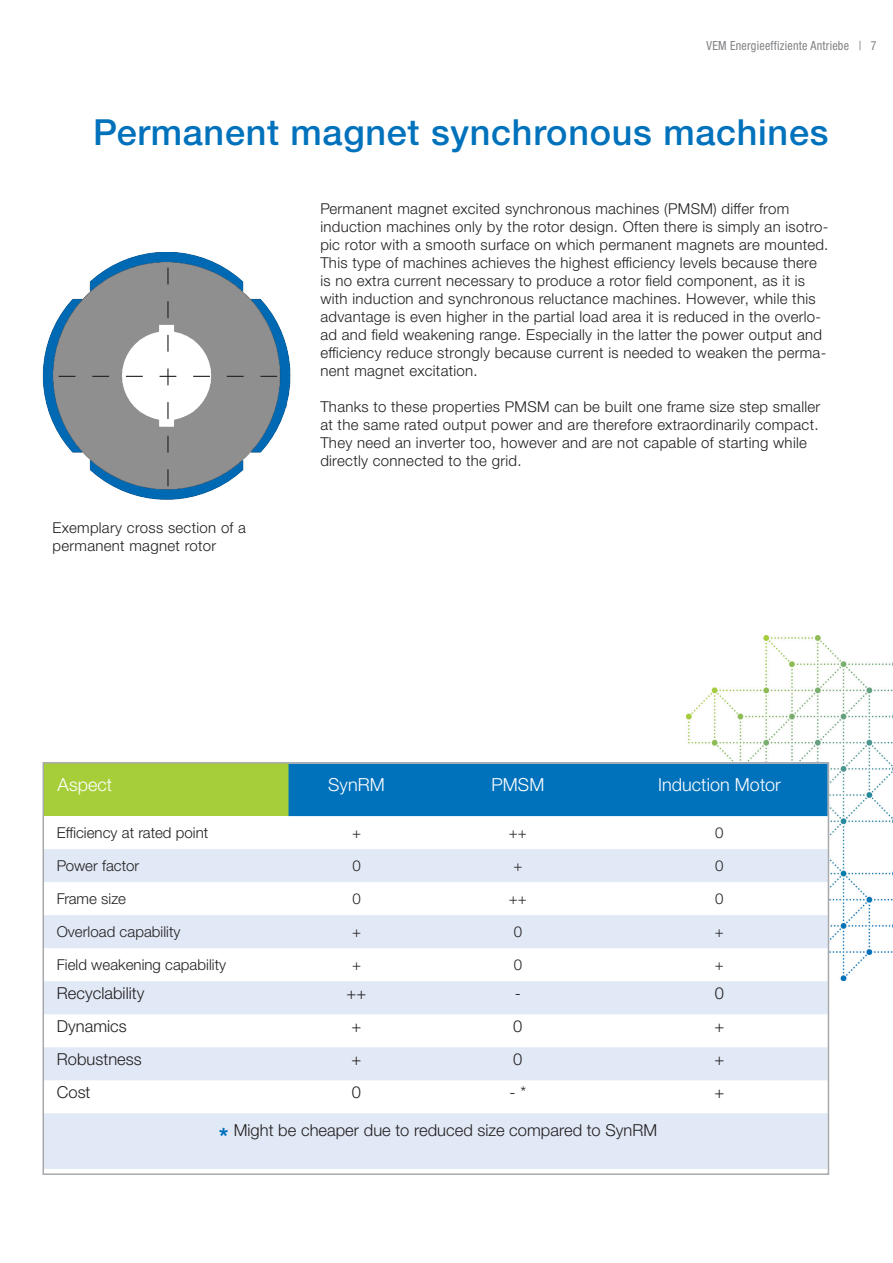
<style>
.page{position:relative;width:893px;height:1263px;background:#fff}
.page>*{position:absolute;margin:0;border:0;box-sizing:border-box;transform-origin:0 0}
.t1{font:500 36px "Helvetica Neue LTW1 G";letter-spacing:.02em;color:#0072bc}
.Überschrift_Fließtex{font:300 18px "Helvetica Neue LTW1 G";letter-spacing:.005em;color:#fff}
.Überschrift_Fließtex-2{font:300 16.5px "Helvetica Neue LTW1 G";letter-spacing:.005em;color:#231f20}
.Überschrift_Fließtex-3{font:300 15px/18px "Helvetica Neue LTW1 G";letter-spacing:.02em;color:#231f20}
.t2{font:condensed 12.6px "Helvetica Neue LTW1 G";letter-spacing:.02em;color:#808285;scale:.95 1}
.s1{font-weight:700;font-size:24px;color:#0072bc}
</style>
<div class="page">
<img style="left:686px;top:636px;width:207px;height:345px">
<div style="left:43px;top:763px;width:785px;height:411px;background:#fff"></div>
<div style="left:44px;top:763px;width:245px;height:53px;background:#a6ce39"></div>
<div style="left:289px;top:765px;width:537px;height:51px;background:#0072bc"></div>
<svg style="left:46px;top:849px;width:780px;height:320px;fill:#e1e9f6"></svg>
<div style="left:43px;top:762px;width:786px;height:413px;border:2px solid #a8a9ad"></div>
<img style="left:42px;top:253px;width:249px;height:247px">
<svg style="left:59px;top:268px;width:218px;height:218px"></svg>
<p class="t2" style="left:707px;top:38px;width:181px">VEM Energieeffiziente Antriebe | 7</p>
<p class="t1" style="left:93px;top:111px;width:737px">Permanent magnet synchronous machines</p>
<p class="Überschrift_Fließtex-3" style="left:53px;top:518px;width:195px">Exemplary cross section of a permanent magnet rotor</p>
<p class="Überschrift_Fließtex-3" style="left:320px;top:200px;width:510px">Permanent magnet excited synchronous machines (PMSM) differ from induction machines only by the rotor design. Often there is simply an isotro&shy;pic rotor with a smooth surface on which permanent magnets are mounted.<br>This type of machines achieves the highest efficiency levels because there is no extra current necessary to produce a rotor field component, as it is with induction and synchronous reluctance machines. However, while this advantage is even higher in the partial load area it is reduced in the overlo&shy;ad and field weakening range. Especially in the latter the power output and efficiency reduce strongly because current is needed to weaken the perma&shy;nent magnet excitation.</p>
<p class="Überschrift_Fließtex-3" style="left:320px;top:398px;width:501px">Thanks to these properties PMSM can be built one frame size step smaller at the same rated output power and are therefore extraordinarily compact.<br>They need an inverter too, however and are not capable of starting while directly connected to the grid.</p>
<p class="Überschrift_Fließtex" style="left:58px;top:774px;width:56px">Aspect</p>
<p class="Überschrift_Fließtex" style="left:328px;top:774px;width:58px">SynRM</p>
<p class="Überschrift_Fließtex" style="left:491px;top:774px;width:54px">PMSM</p>
<p class="Überschrift_Fließtex" style="left:658px;top:774px;width:124px">Induction Motor</p>
<p class="Überschrift_Fließtex-3" style="left:57px;top:823px;width:153px">Efficiency at rated point</p>
<p class="Überschrift_Fließtex-3" style="left:352px;top:823px;width:11px">+</p>
<p class="Überschrift_Fließtex-3" style="left:509px;top:823px;width:20px">++</p>
<p class="Überschrift_Fließtex-3" style="left:715px;top:823px;width:10px">0</p>
<p class="Überschrift_Fließtex-3" style="left:57px;top:856px;width:84px">Power factor</p>
<p class="Überschrift_Fließtex-3" style="left:352px;top:856px;width:10px">0</p>
<p class="Überschrift_Fließtex-3" style="left:513px;top:856px;width:11px">+</p>
<p class="Überschrift_Fließtex-3" style="left:715px;top:856px;width:10px">0</p>
<p class="Überschrift_Fließtex-3" style="left:57px;top:890px;width:71px">Frame size</p>
<p class="Überschrift_Fließtex-3" style="left:352px;top:890px;width:10px">0</p>
<p class="Überschrift_Fließtex-3" style="left:509px;top:890px;width:20px">++</p>
<p class="Überschrift_Fließtex-3" style="left:715px;top:890px;width:10px">0</p>
<p class="Überschrift_Fließtex-3" style="left:57px;top:923px;width:125px">Overload capability</p>
<p class="Überschrift_Fließtex-3" style="left:352px;top:923px;width:11px">+</p>
<p class="Überschrift_Fließtex-3" style="left:514px;top:923px;width:10px">0</p>
<p class="Überschrift_Fließtex-3" style="left:715px;top:923px;width:11px">+</p>
<p class="Überschrift_Fließtex-3" style="left:57px;top:956px;width:171px">Field weakening capability</p>
<p class="Überschrift_Fließtex-3" style="left:352px;top:956px;width:11px">+</p>
<p class="Überschrift_Fließtex-3" style="left:514px;top:956px;width:10px">0</p>
<p class="Überschrift_Fließtex-3" style="left:715px;top:956px;width:11px">+</p>
<p class="Überschrift_Fließtex-2" style="left:57px;top:983px;width:89px">Recyclability</p>
<p class="Überschrift_Fließtex-2" style="left:347px;top:983px;width:21px">++</p>
<p class="Überschrift_Fließtex-2" style="left:515px;top:983px;width:8px">-</p>
<p class="Überschrift_Fließtex-2" style="left:715px;top:983px;width:11px">0</p>
<p class="Überschrift_Fließtex-2" style="left:57px;top:1016px;width:72px">Dynamics</p>
<p class="Überschrift_Fließtex-2" style="left:352px;top:1016px;width:11px">+</p>
<p class="Überschrift_Fließtex-2" style="left:513px;top:1016px;width:11px">0</p>
<p class="Überschrift_Fließtex-2" style="left:714px;top:1016px;width:11px">+</p>
<p class="Überschrift_Fließtex-2" style="left:57px;top:1049px;width:87px">Robustness</p>
<p class="Überschrift_Fließtex-2" style="left:352px;top:1049px;width:11px">+</p>
<p class="Überschrift_Fließtex-2" style="left:513px;top:1049px;width:11px">0</p>
<p class="Überschrift_Fließtex-2" style="left:714px;top:1049px;width:11px">+</p>
<p class="Überschrift_Fließtex-2" style="left:57px;top:1082px;width:35px">Cost</p>
<p class="Überschrift_Fließtex-2" style="left:352px;top:1082px;width:11px">0</p>
<p class="Überschrift_Fließtex-2" style="left:510px;top:1082px;width:18px">- *</p>
<p class="Überschrift_Fließtex-2" style="left:714px;top:1082px;width:11px">+</p>
<p class="Überschrift_Fließtex-2" style="left:219px;top:1120px;width:440px"><span class="s1">*</span> Might be cheaper due to reduced size compared to SynRM</p>
</div>
